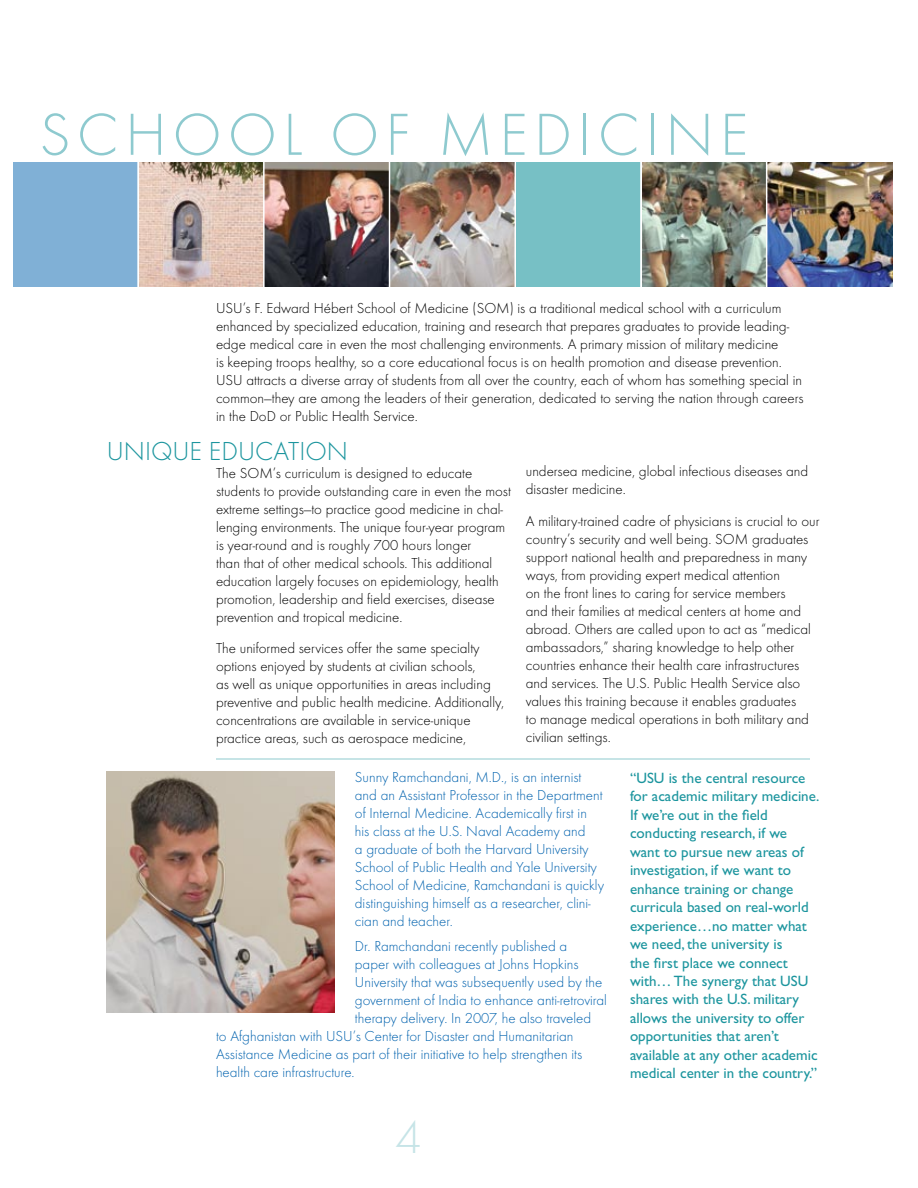
<style>
.page{position:relative;width:918px;height:1188px;background:#fff}
.page>*{position:absolute;margin:0;border:0;box-sizing:border-box;transform-origin:0 0}
.t1{font:300 61.5px "Futura T";letter-spacing:.1em;color:#8ecacf}
.t2{font:300 48px "Futura T";color:#c6e4e7}
.t3{font:300 27px "Futura T";color:#1c959e}
.t4{font:300 15px/18px "Futura T";color:#000}
.t5{font:300 15px/18px "Futura T";color:#0062ae}
.t6{font:15px/18.5px "Gill Sans";color:#1c959e}
</style>
<div class="page">
<div style="left:14px;top:162px;width:124px;height:124px;background:#80b0d6"></div>
<img style="left:139px;top:162px;width:124px;height:124px">
<img style="left:265px;top:162px;width:124px;height:124px">
<img style="left:391px;top:162px;width:123px;height:124px">
<div style="left:516px;top:162px;width:125px;height:124px;background:#77c0c5"></div>
<img style="left:642px;top:162px;width:124px;height:124px">
<img style="left:768px;top:162px;width:124px;height:124px">
<hr style="left:137px;top:160px;width:2px;height:128px;background:#fff">
<hr style="left:640px;top:160px;width:2px;height:127px;background:#fff">
<hr style="left:216px;top:759px;width:594px;height:1px;background:#8ecacf">
<img style="left:107px;top:772px;width:228px;height:240px">
<p class="t1" style="left:39px;top:98px;width:639px">SCHOOL OF MEDICINE</p>
<p class="t4" style="left:216px;top:299px;width:589px">USU’s F. Edward Hébert School of Medicine (SOM) is a traditional medical school with a curriculum enhanced by specialized education, training and research that prepares graduates to provide leading&shy;edge medical care in even the most challenging environments. A primary mission of military medicine<br>is keeping troops healthy, so a core educational focus is on health promotion and disease prevention.<br>USU attracts a diverse array of students from all over the country, each of whom has something special in common—they are among the leaders of their generation, dedicated to serving the nation through careers in the DoD or Public Health Service.</p>
<p class="t3" style="left:107px;top:435px;width:238px">Uniqu e EDUCATION</p>
<p class="t4" style="left:526px;top:462px;width:284px">undersea medicine, global infectious diseases and disaster medicine.</p>
<p class="t4" style="left:526px;top:512px;width:295px">A military-trained cadre of physicians is crucial to our country’s security and well being. SOM graduates support national health and preparedness in many ways, from providing expert medical attention<br>on the front lines to caring for service members<br>and their families at medical centers at home and abroad. Others are called upon to act as “medical ambassadors,” sharing knowledge to help other countries enhance their health care infrastructures and services. The U.S. Public Health Service also values this training because it enables graduates<br>to manage medical operations in both military and civilian settings.</p>
<p class="t6" style="left:630px;top:769px;width:191px">“USU is the central resource for academic military medicine.<br>If we’re out in the field conducting research, if we want to pursue new areas of investigation, if we want to enhance training or change curricula based on real-world experience…no matter what we need, the university is<br>the first place we connect with… The synergy that USU shares with the U.S. military allows the university to offer opportunities that aren’t available at any other academic medical center in the country.”</p>
<p class="t4" style="left:216px;top:463px;width:297px">The SOM’s curriculum is designed to educate students to provide outstanding care in even the most extreme settings—to practice good medicine in chal&shy;lenging environments. The unique four-year program is year-round and is roughly 700 hours longer<br>than that of other medical schools. This additional education largely focuses on epidemiology, health promotion, leadership and field exercises, disease prevention and tropical medicine.</p>
<p class="t4" style="left:216px;top:639px;width:290px">The uniformed services offer the same specialty options enjoyed by students at civilian schools,<br>as well as unique opportunities in areas including preventive and public health medicine. Additionally, concentrations are available in service-unique practice areas, such as aerospace medicine,</p>
<p class="t5" style="left:355px;top:768px;width:251px">Sunny Ramchandani, M.D., is an internist and an Assistant Professor in the Department of I nternal Medicine. Academically first in his class at the U.S. Naval Academy and<br>a graduate of both the Harvard University School of Public Health and Yale University School of Medicine, Ramchandani is quickly distinguishing himself as a researcher, clini&shy;cian and teacher.</p>
<p class="t5" style="left:355px;top:937px;width:214px">Dr. Ramchandani recently published a</p>
<p class="t5" style="left:355px;top:955px;width:225px">paper with colleagues at Johns Hopkins</p>
<p class="t5" style="left:355px;top:973px;width:249px">University that was subsequently used by the</p>
<p class="t5" style="left:355px;top:991px;width:254px">government of I ndia to enhance anti-retroviral</p>
<p class="t5" style="left:355px;top:1009px;width:238px">therapy delivery. I n 2007, he also traveled</p>
<p class="t5" style="left:216px;top:1027px;width:359px">to Afghanistan with USU’s Center for Disaster and Humanitarian</p>
<p class="t5" style="left:216px;top:1045px;width:368px">Assistance Medicine as part of their initiative to help strengthen its</p>
<p class="t5" style="left:216px;top:1063px;width:140px">health care infrastructure.</p>
<p class="t2" style="left:396px;top:1109px;width:28px">4</p>
</div>
